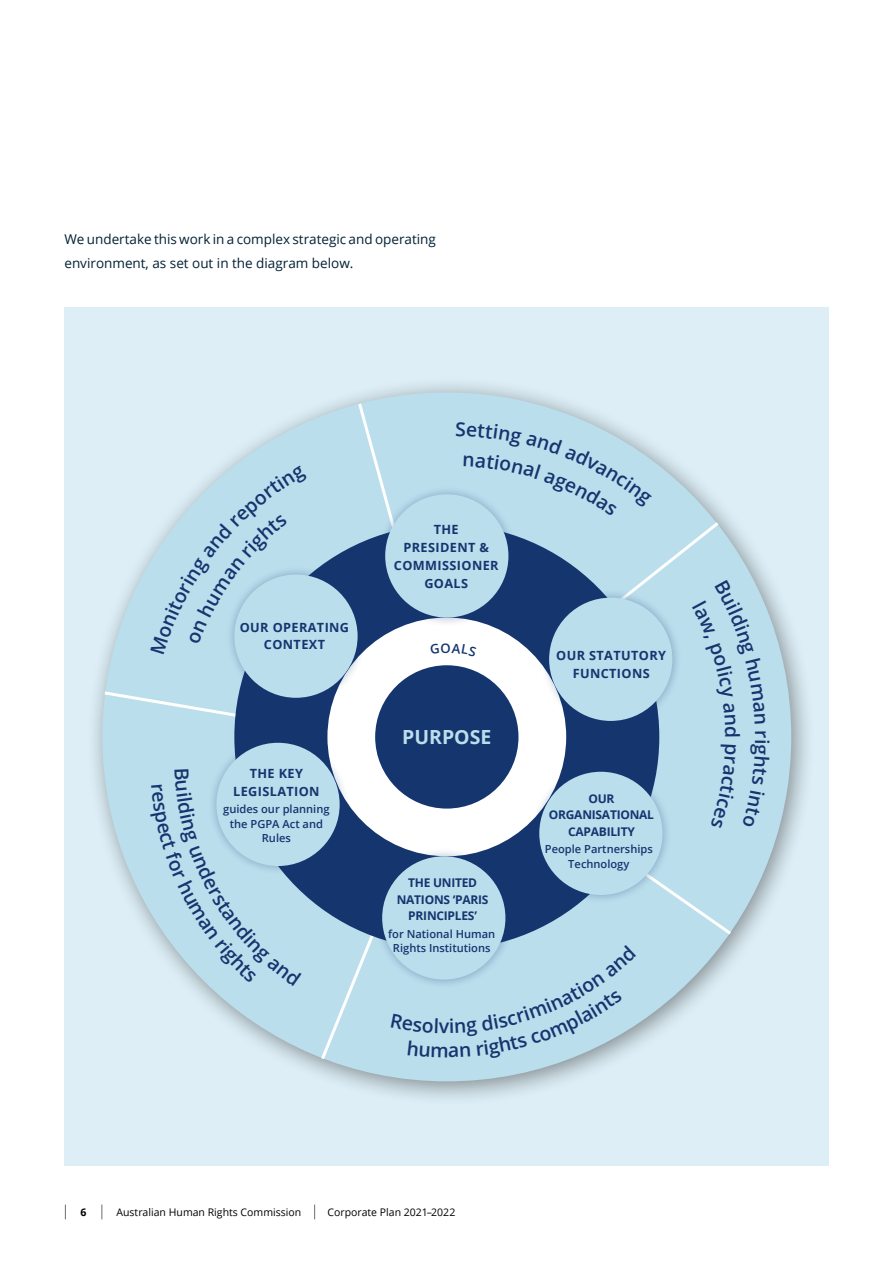
<style>
.page{position:relative;width:893px;height:1263px;background:#fff}
.page>*{position:absolute;margin:0;border:0;box-sizing:border-box;transform-origin:0 0}
.t1{font:700 19.5px "Open Sans";color:#badeec}
.t2{font:13.5px/24px "Open Sans";color:#002134}
.t3{font:700 12.75px/17.9px "Open Sans";letter-spacing:.03em;color:#15356f;text-align:center}
.t4{font:700 12px/16.5px "Open Sans";letter-spacing:-.02em;color:#15356f;text-align:center}
.t5{font:600 11.1px/14.5px "Open Sans";color:#15356f;text-align:center}
.t6{font:10.5px "Open Sans";color:#000}
.t7{font:700 10.5px "Open Sans";color:#000}
</style>
<div class="page">
<svg style="left:102px;top:1204px;width:1px;height:15px"></svg>
<svg style="left:65px;top:1204px;width:1px;height:15px"></svg>
<svg style="left:314px;top:1204px;width:1px;height:15px"></svg>
<div style="left:64px;top:308px;width:765px;height:858px;background:#ddeef6"></div>
<div style="left:86px;top:376px;width:730px;height:731px;background:#000;opacity:.41"></div>
<div style="left:102px;top:392px;width:689px;height:689px;background:#badeec;border-radius:50%"></div>
<svg style="left:101px;top:689px;width:134px;height:35px"></svg>
<div style="left:207px;top:734px;width:142px;height:141px;background:#15356f;opacity:.33"></div>
<div style="left:216px;top:743px;width:124px;height:123px;background:#badeec;border-radius:50%"></div>
<div style="left:225px;top:566px;width:142px;height:141px;background:#15356f;opacity:.33"></div>
<div style="left:234px;top:574px;width:124px;height:124px;background:#badeec;border-radius:50%"></div>
<svg style="left:151px;top:466px;width:157px;height:189px"></svg>
<svg style="left:150px;top:769px;width:152px;height:217px"></svg>
<svg style="left:319px;top:400px;width:451px;height:662px"></svg>
<p class="t2" style="left:64px;top:227px;width:373px">We undertake this work in a complex strategic and operating environment, as set out in the diagram below.</p>
<p class="t3" style="left:240px;top:618px;width:111px">OUR OPERATING<br>CONTEXT</p>
<p class="t3" style="left:233px;top:764px;width:88px">THE KEY<br>LEGISLATION</p>
<p class="t5" style="left:223px;top:802px;width:108px">guides our planning the PGPA Act and<br>Rules</p>
<p class="t3" style="left:394px;top:520px;width:106px">THE<br>PRESIDENT &amp;<br>COMMISSIONER<br>GOALS</p>
<h1 class="t1" style="left:402px;top:723px;width:91px">PURPOSE</h1>
<p class="t4" style="left:397px;top:874px;width:93px">THE UNITED<br>NATIONS ‘PARIS<br>PRINCIPLES’</p>
<p class="t5" style="left:388px;top:926px;width:108px">for National Human<br>Rights Institutions</p>
<p class="t3" style="left:556px;top:646px;width:111px">OUR STATUTORY<br>FUNCTIONS</p>
<p class="t4" style="left:549px;top:790px;width:107px">OUR<br>ORGANISATIONAL<br>CAPABILITY</p>
<p class="t5" style="left:545px;top:842px;width:109px">People Partnerships<br>Technology</p>
<p class="t7" style="left:81px;top:1205px;width:7px">6</p>
<p class="t6" style="left:117px;top:1205px;width:186px">Australian Human Rights Commission</p>
<p class="t6" style="left:327px;top:1205px;width:130px">Corporate Plan 2021–2022</p>
</div>
